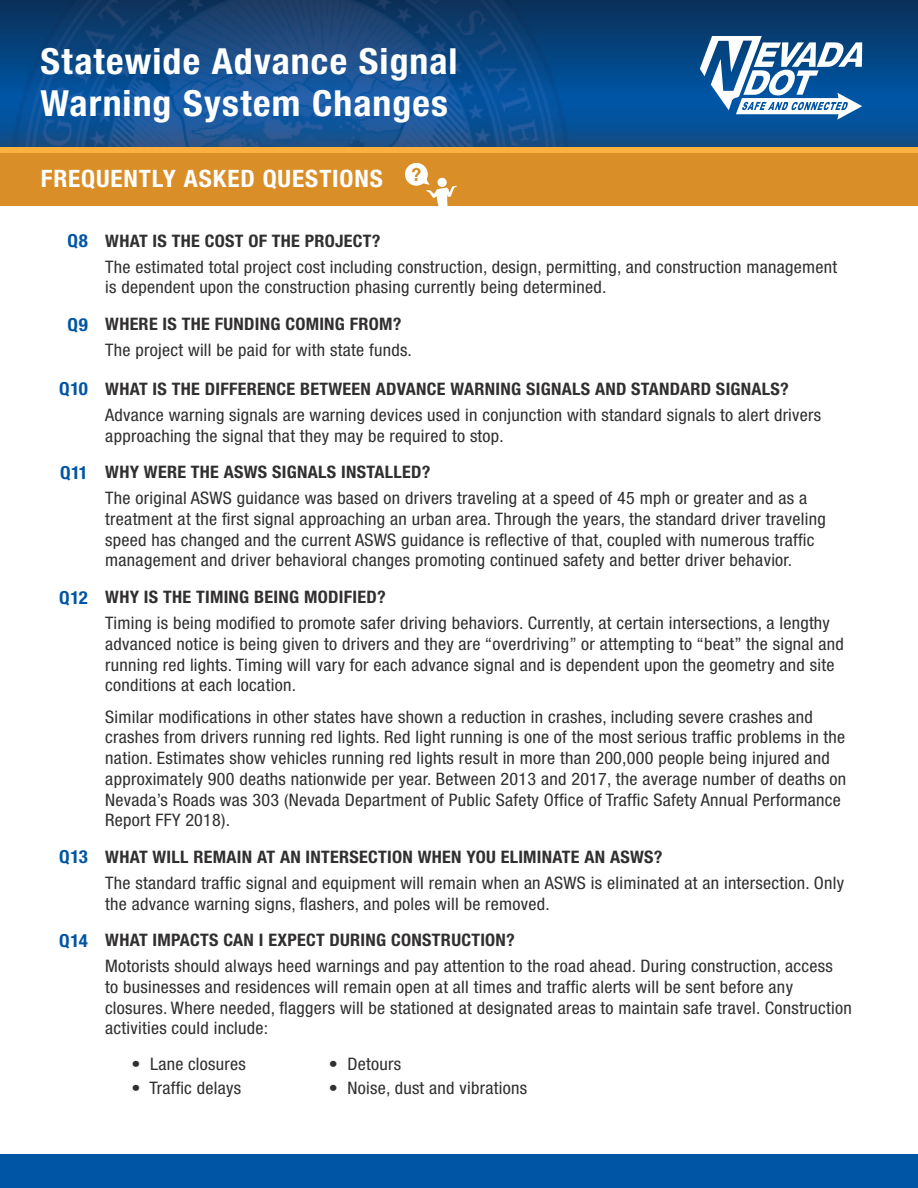
<style>
.page{position:relative;width:918px;height:1188px;background:#fff}
.page>*{position:absolute;margin:0;border:0;box-sizing:border-box;transform-origin:0 0}
.t1{font:700 condensed 36px/42px "Helvetica Neue LT Std";letter-spacing:.03em;color:#fff;scale:1.05 1}
.Heading_2{font:700 condensed 24px "Helvetica Neue LT Std";letter-spacing:.035em;color:#fff;scale:1.05 1}
.t2{font:700 condensed 18px "Helvetica Neue LT Std";letter-spacing:.035em;color:#0155a5;scale:1.05 1}
.Body{font:condensed 17.25px/20.7px "Helvetica Neue LT Std";letter-spacing:.015em;color:#312f30;scale:1.05 1}
.Body-2{font:700 condensed 17.25px "Helvetica Neue LT Std";letter-spacing:.015em;color:#312f30;scale:1.05 1}
</style>
<div class="page">
<img style="left:0;top:0;width:918px;height:147px">
<svg style="left:700px;top:36px;width:162px;height:84px"></svg>
<div style="left:0;top:151px;width:918px;height:54px;background:#da8e28"></div>
<div style="left:0;top:147px;width:918px;height:6px;background:#fbb03f"></div>
<div style="left:405px;top:163px;width:23px;height:23px;background:#fff;border-radius:50%"></div>
<svg style="left:412px;top:168px;width:45px;height:38px"></svg>
<div style="left:0;top:1154px;width:918px;height:34px;background:#0155a5"></div>
<h1 class="t1" style="left:40px;top:39px;width:399px">Statewide Advance Signal<br>Warning System Changes</h1>
<p class="Heading_2" style="left:41px;top:164px;width:327px">FREQUENTLY ASKED QUESTIONS</p>
<p class="t2" style="left:68px;top:230px;width:21px">Q8</p>
<p class="Body-2" style="left:105px;top:230px;width:264px">WHAT IS THE COST OF THE PROJECT?</p>
<p class="Body" style="left:105px;top:256px;width:699px">The estimated total project cost including construction, design, permitting, and construction management is dependent upon the construction phasing currently being determined.</p>
<p class="t2" style="left:68px;top:313px;width:21px">Q9</p>
<p class="Body-2" style="left:105px;top:313px;width:284px">WHERE IS THE FUNDING COMING FROM?</p>
<p class="Body" style="left:105px;top:340px;width:294px">The project will be paid for with state funds.</p>
<p class="t2" style="left:59px;top:378px;width:29px">Q10</p>
<p class="Body-2" style="left:105px;top:378px;width:653px">WHAT IS THE DIFFERENCE BETWEEN ADVANCE WARNING SIGNALS AND STANDARD SIGNALS?</p>
<p class="Body" style="left:105px;top:404px;width:683px">Advance warning signals are warning devices used in conjunction with standard signals to alert drivers approaching the signal that they may be required to stop.</p>
<p class="t2" style="left:60px;top:461px;width:28px">Q11</p>
<p class="Body-2" style="left:105px;top:462px;width:311px">WHY WERE THE ASWS SIGNALS INSTALLED?</p>
<p class="Body" style="left:105px;top:488px;width:688px">The original ASWS guidance was based on drivers traveling at a speed of 45 mph or greater and as a treatment at the first signal approaching an urban area. Through the years, the standard driver traveling speed has changed and the current ASWS guidance is reflective of that, coupled with numerous traffic management and driver behavioral changes promoting continued safety and better driver behavior.</p>
<p class="t2" style="left:59px;top:586px;width:29px">Q12</p>
<p class="Body-2" style="left:105px;top:586px;width:269px">WHY IS THE TIMING BEING MODIFIED?</p>
<p class="Body" style="left:105px;top:613px;width:705px">Timing is being modified to promote safer driving behaviors. Currently, at certain intersections, a lengthy advanced notice is being given to drivers and they are “overdriving” or attempting to “beat” the signal and running red lights. Timing will vary for each advance signal and is dependent upon the geometry and site conditions at each location.</p>
<p class="Body" style="left:105px;top:706px;width:707px">Similar modifications in other states have shown a reduction in crashes, including severe crashes and crashes from drivers running red lights. Red light running is one of the most serious traffic problems in the nation. Estimates show vehicles running red lights result in more than 200,000 people being injured and approximately 900 deaths nationwide per year. Between 2013 and 2017, the average number of deaths on Nevada’s Roads was 303 (Nevada Department of Public Safety Office of Traffic Safety Annual Performance Report FFY 2018).</p>
<p class="t2" style="left:59px;top:846px;width:29px">Q13</p>
<p class="Body-2" style="left:105px;top:846px;width:532px">WHAT WILL REMAIN AT AN INTERSECTION WHEN YOU ELIMINATE AN ASWS?</p>
<p class="Body" style="left:105px;top:872px;width:705px">The standard traffic signal and equipment will remain when an ASWS is eliminated at an intersection. Only the advance warning signs, flashers, and poles will be removed.</p>
<p class="t2" style="left:59px;top:930px;width:29px">Q14</p>
<p class="Body-2" style="left:105px;top:930px;width:392px">WHAT IMPACTS CAN I EXPECT DURING CONSTRUCTION?</p>
<p class="Body" style="left:105px;top:956px;width:713px">Motorists should always heed warnings and pay attention to the road ahead. During construction, access<br>to businesses and residences will remain open at all times and traffic alerts will be sent before any closures. Where needed, flaggers will be stationed at designated areas to maintain safe travel. Construction activities could include:</p>
<p class="Body" style="left:132px;top:1053px;width:110px">• Lane closures</p>
<p class="Body" style="left:329px;top:1053px;width:70px">• Detours</p>
<p class="Body" style="left:132px;top:1077px;width:106px">• Traffic delays</p>
<p class="Body" style="left:329px;top:1077px;width:190px">• Noise, dust and vibrations</p>
</div>
